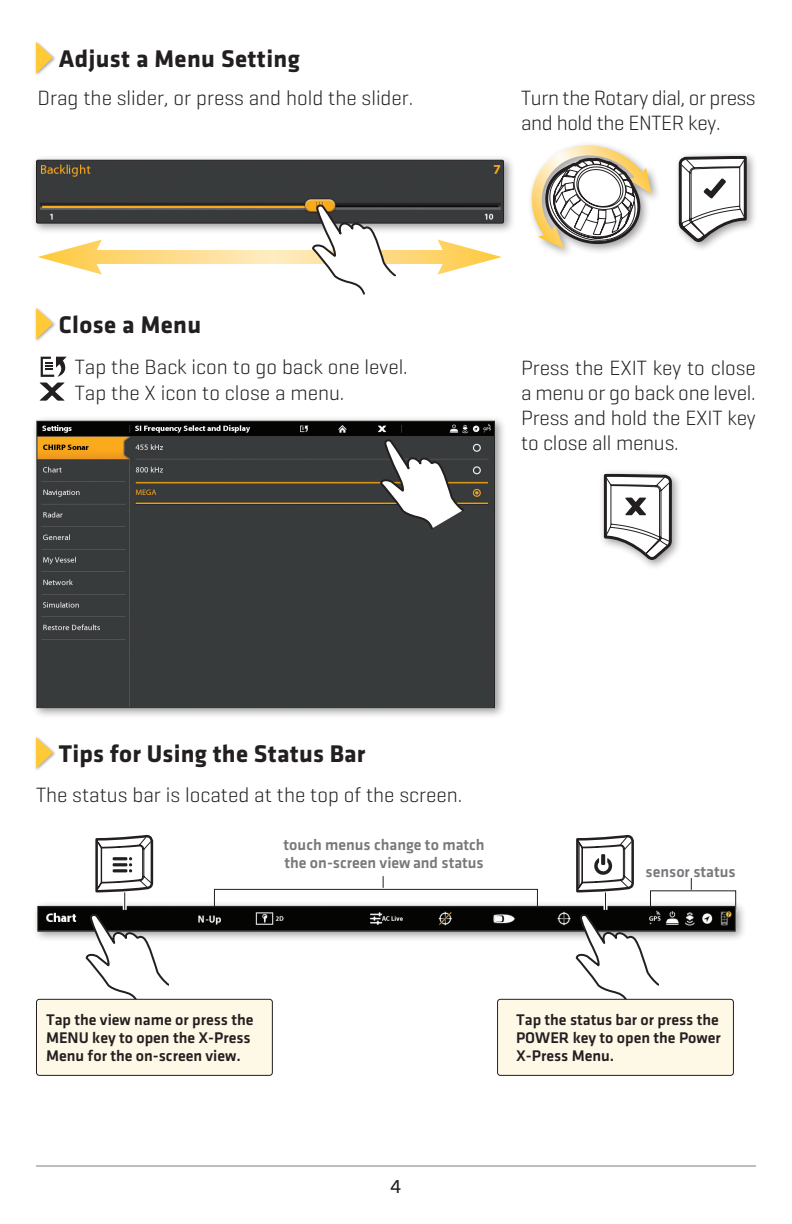
<style>
.page{position:relative;width:792px;height:1224px;background:#fff}
.page>*{position:absolute;margin:0;border:0;box-sizing:border-box;transform-origin:0 0}
.Sub_step_title{font:700 25px "Klavika";letter-spacing:.015em;color:#231f20}
.Body_Text_-_ONIX{font:300 21px/25.2px "Geogrotesque";color:#231f20;text-align:justify}
.Body_Text_-_ONIX-2{font:300 21px/25.2px "Geogrotesque";letter-spacing:-.02em;color:#231f20}
.t1{font:20px "Klavika";color:#231f20}
.Callouts_-_ONIX{font:500 16px/18px "Klavika";color:#231f20}
.Callouts_-_ONIX-2{font:500 16px/18px "Klavika";color:#76787b}
</style>
<div class="page">
<hr style="left:36px;top:1165px;width:720px;height:2px;background:#bcbdc0">
<div style="left:34px;top:41px;width:23px;height:35px;background:#231f20;opacity:.4"></div>
<svg style="left:36px;top:42px;width:17px;height:31px"></svg>
<div style="left:31px;top:155px;width:484px;height:80px;background:#231f20;opacity:.45"></div>
<div style="left:38px;top:162px;width:464px;height:43px;background:#383a3c"></div>
<div style="left:36px;top:160px;width:468px;height:64px;border:1px solid #231f20"></div>
<div style="left:527px;top:141px;width:135px;height:118px;background:#231f20;opacity:.45"></div>
<svg style="left:532px;top:146px;width:120px;height:103px"></svg>
<div style="left:674px;top:151px;width:84px;height:102px;background:#231f20;opacity:.45"></div>
<svg style="left:679px;top:156px;width:68px;height:86px"></svg>
<svg style="left:38px;top:205px;width:464px;height:90px"></svg>
<div style="left:34px;top:307px;width:23px;height:36px;background:#231f20;opacity:.4"></div>
<svg style="left:36px;top:308px;width:17px;height:31px"></svg>
<div style="left:31px;top:416px;width:475px;height:303px;background:#231f20;opacity:.45"></div>
<img style="left:38px;top:423px;width:455px;height:283px">
<div style="left:36px;top:421px;width:459px;height:287px;border:1px solid #231f20"></div>
<div style="left:599px;top:469px;width:84px;height:102px;background:#231f20;opacity:.45"></div>
<svg style="left:604px;top:474px;width:68px;height:86px"></svg>
<svg style="left:39px;top:383px;width:26px;height:18px"></svg>
<svg style="left:41px;top:357px;width:26px;height:20px"></svg>
<svg style="left:380px;top:439px;width:84px;height:89px"></svg>
<div style="left:34px;top:736px;width:23px;height:36px;background:#231f20;opacity:.4"></div>
<svg style="left:36px;top:737px;width:17px;height:31px"></svg>
<div style="left:32px;top:901px;width:715px;height:42px;background:#231f20;opacity:.45"></div>
<img style="left:39px;top:908px;width:537px;height:22px">
<div style="left:37px;top:906px;width:699px;height:26px;border:1px solid #231f20"></div>
<svg style="left:213px;top:876px;width:325px;height:33px"></svg>
<svg style="left:86px;top:835px;width:83px;height:164px"></svg>
<div style="left:36px;top:999px;width:236px;height:76px;background:#fef8e6;border-radius:3px"></div>
<div style="left:36px;top:999px;width:237px;height:77px;border:1px solid #231f20;border-radius:3px"></div>
<svg style="left:576px;top:835px;width:161px;height:164px"></svg>
<div style="left:498px;top:999px;width:235px;height:76px;background:#fef8e6;border-radius:3px"></div>
<div style="left:497px;top:999px;width:237px;height:77px;border:1px solid #231f20;border-radius:3px"></div>
<p class="Sub_step_title" style="left:59px;top:41px;width:243px">Adjust a Menu Setting</p>
<p class="Body_Text_-_ONIX" style="left:37px;top:85px;width:377px">Drag the slider, or press and hold the slider.</p>
<p class="Sub_step_title" style="left:59px;top:307px;width:144px">Close a Menu</p>
<p class="Body_Text_-_ONIX" style="left:75px;top:353px;width:334px">Tap the Back icon to go back one level.</p>
<p class="Body_Text_-_ONIX" style="left:75px;top:380px;width:271px">Tap the X icon to close a menu.</p>
<p class="Body_Text_-_ONIX-2" style="left:521px;top:85px;width:236px">Turn the Rotary dial, or press and hold the ENTER key.</p>
<p class="Body_Text_-_ONIX" style="left:521px;top:354px;width:236px">Press the EXIT key to close a menu or go back one level.<br>Press and hold the EXIT key to close all menus.</p>
<p class="Sub_step_title" style="left:59px;top:736px;width:308px">Tips for Using the Status Bar</p>
<p class="Body_Text_-_ONIX" style="left:36px;top:781px;width:428px">The status bar is located at the top of the screen.</p>
<p class="Callouts_-_ONIX-2" style="left:284px;top:835px;width:203px">touch menus change to match the on-screen view and status</p>
<p class="Callouts_-_ONIX-2" style="left:646px;top:862px;width:91px">sensor status</p>
<p class="Callouts_-_ONIX" style="left:46px;top:1011px;width:209px">Tap the view name or press the<br>MENU key to open the X-Press<br>Menu for the on-screen view.</p>
<p class="Callouts_-_ONIX" style="left:516px;top:1011px;width:206px;text-align:justify">Tap the status bar or press the POWER key to open the Power X-Press Menu.</p>
<p class="t1" style="left:391px;top:1173px;width:12px">4</p>
</div>
